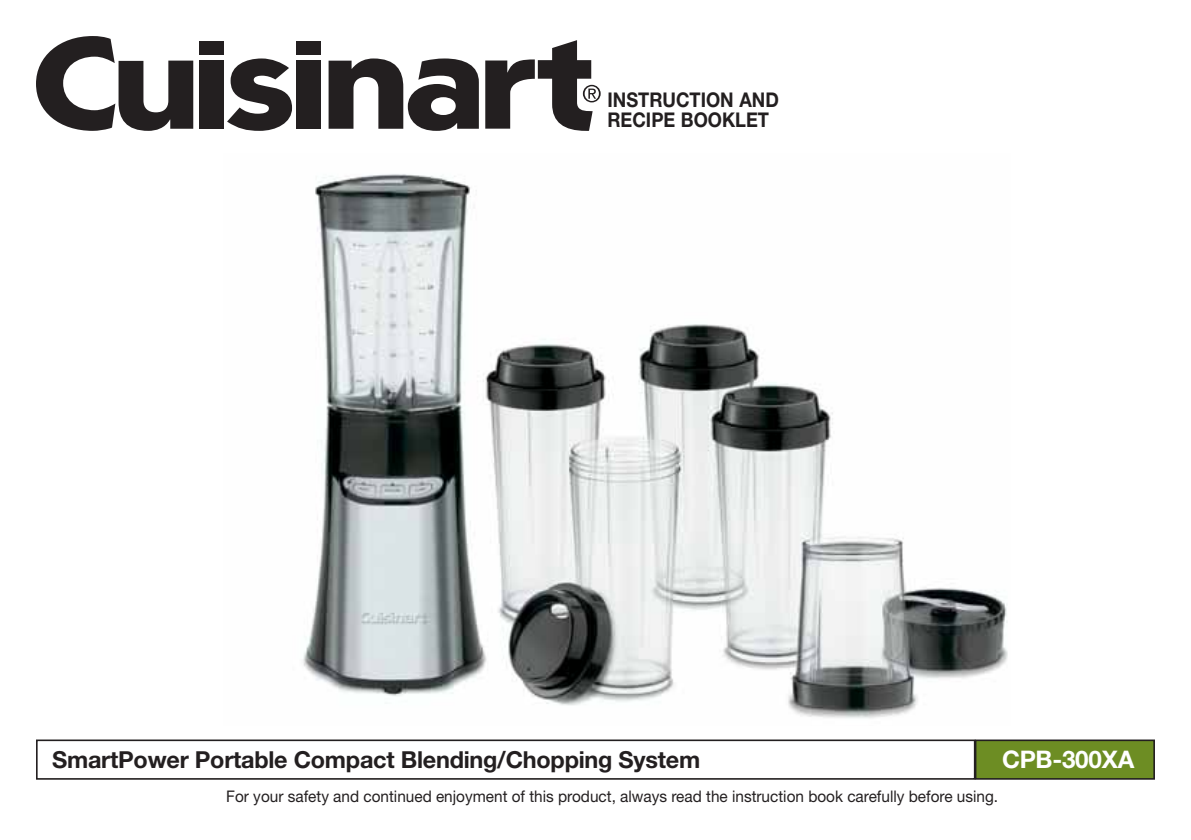
<style>
.page{position:relative;width:1191px;height:840px;background:#fff}
.page>*{position:absolute;margin:0;border:0;box-sizing:border-box;transform-origin:0 0}
.t1{font:700 24.2px "Helvetica Neue LT Std";letter-spacing:-.01em;color:#fff}
.t2{font:700 23.4px "Helvetica Neue LT Std";letter-spacing:-.01em;color:#231f20}
.t3{font:700 20.2px/20.2px "Helvetica Neue LT Std";color:#231f20;scale:.9 1}
.t4{font:16px "Helvetica Neue LT Std";color:#231f20;scale:.96 1}
</style>
<div class="page">
<svg style="left:36px;top:36px;width:157px;height:95px"></svg>
<div style="left:199px;top:61px;width:25px;height:68px;background:#231f20"></div>
<svg style="left:227px;top:58px;width:65px;height:73px"></svg>
<div style="left:296px;top:61px;width:25px;height:68px;background:#231f20"></div>
<svg style="left:328px;top:58px;width:151px;height:73px"></svg>
<div style="left:199px;top:41px;width:25px;height:14px;background:#231f20"></div>
<div style="left:296px;top:41px;width:24px;height:14px;background:#231f20"></div>
<svg style="left:485px;top:40px;width:115px;height:91px"></svg>
<div style="left:36px;top:739px;width:939px;height:40px;border:2px solid #231f20"></div>
<div style="left:975px;top:739px;width:179px;height:39px;background:#6d8d23"></div>
<div style="left:974px;top:739px;width:181px;height:40px;border:2px solid #231f20"></div>
<img style="left:303px;top:174px;width:705px;height:545px">
<p class="t3" style="left:607px;top:92px;width:192px">INSTRUCTION AND<br>RECIPE BOOKLET</p>
<h2 class="t2" style="left:52px;top:750px;width:649px">SmartPower Portable Compact Blending/Chopping System</h2>
<h1 class="t1" style="left:1002px;top:750px;width:134px">CPB-300XA</h1>
<p class="t4" style="left:226px;top:789px;width:805px">For your safety and continued enjoyment of this product, always read the instruction book carefully before using.</p>
</div>
